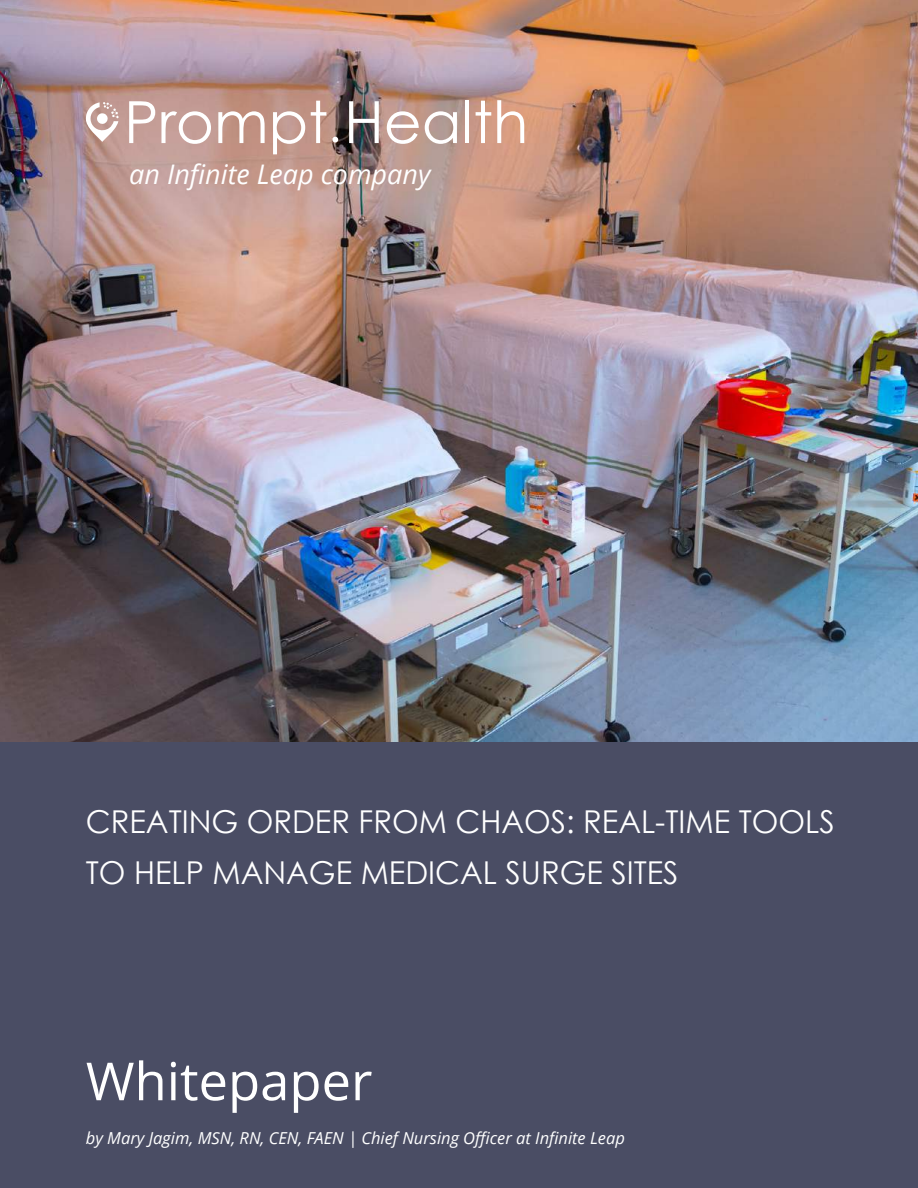
<style>
.page{position:relative;width:918px;height:1188px;background:#4a4d64}
.page>*{position:absolute;margin:0;border:0;box-sizing:border-box;transform-origin:0 0}
.t1{font:52.5px "Open Sans";color:#fff}
.t2{font:31.5px/51px "Century Gothic";color:#fff}
.t3{font:italic 27px "Open Sans";color:#fff}
.t4{font:italic 16.5px "Open Sans";color:#fff}
</style>
<div class="page">
<img style="left:0;top:0;width:918px;height:742px">
<svg style="left:86px;top:102px;width:33px;height:40px"></svg>
<svg style="left:129px;top:101px;width:26px;height:42px"></svg>
<svg style="left:161px;top:111px;width:50px;height:33px"></svg>
<svg style="left:218px;top:111px;width:47px;height:32px"></svg>
<svg style="left:273px;top:111px;width:32px;height:43px"></svg>
<svg style="left:311px;top:101px;width:15px;height:42px"></svg>
<svg style="left:349px;top:101px;width:30px;height:42px"></svg>
<svg style="left:387px;top:111px;width:32px;height:33px"></svg>
<svg style="left:425px;top:111px;width:32px;height:33px"></svg>
<hr style="left:465px;top:100px;width:4px;height:43px;background:#fff">
<svg style="left:476px;top:101px;width:15px;height:42px"></svg>
<svg style="left:497px;top:100px;width:27px;height:43px"></svg>
<svg style="left:332px;top:137px;width:6px;height:6px"></svg>
<hr style="left:184px;top:811px;width:2px;height:22px;background:#fff">
<hr style="left:681px;top:811px;width:2px;height:22px;background:#fff">
<hr style="left:431px;top:862px;width:2px;height:22px;background:#fff">
<hr style="left:629px;top:862px;width:2px;height:22px;background:#fff">
<svg style="left:130px;top:169px;width:28px;height:15px"></svg>
<svg style="left:168px;top:163px;width:81px;height:28px"></svg>
<svg style="left:258px;top:165px;width:54px;height:26px"></svg>
<svg style="left:322px;top:169px;width:110px;height:22px"></svg>
<p class="t3" style="left:129px;top:156px;width:303px">an Infinite Leap company</p>
<p class="t2" style="left:86px;top:796px;width:750px">CREATING ORDER FROM CHAOS: REAL-TIME TOOLS<br>TO HELP MANAGE MEDICAL SURGE SITES</p>
<h1 class="t1" style="left:86px;top:1045px;width:288px">Whitepaper</h1>
<p class="t4" style="left:86px;top:1127px;width:540px">by Mary Jagim, MSN, RN, CEN, FAEN | Chief Nursing Officer at Infinite Leap</p>
</div>
